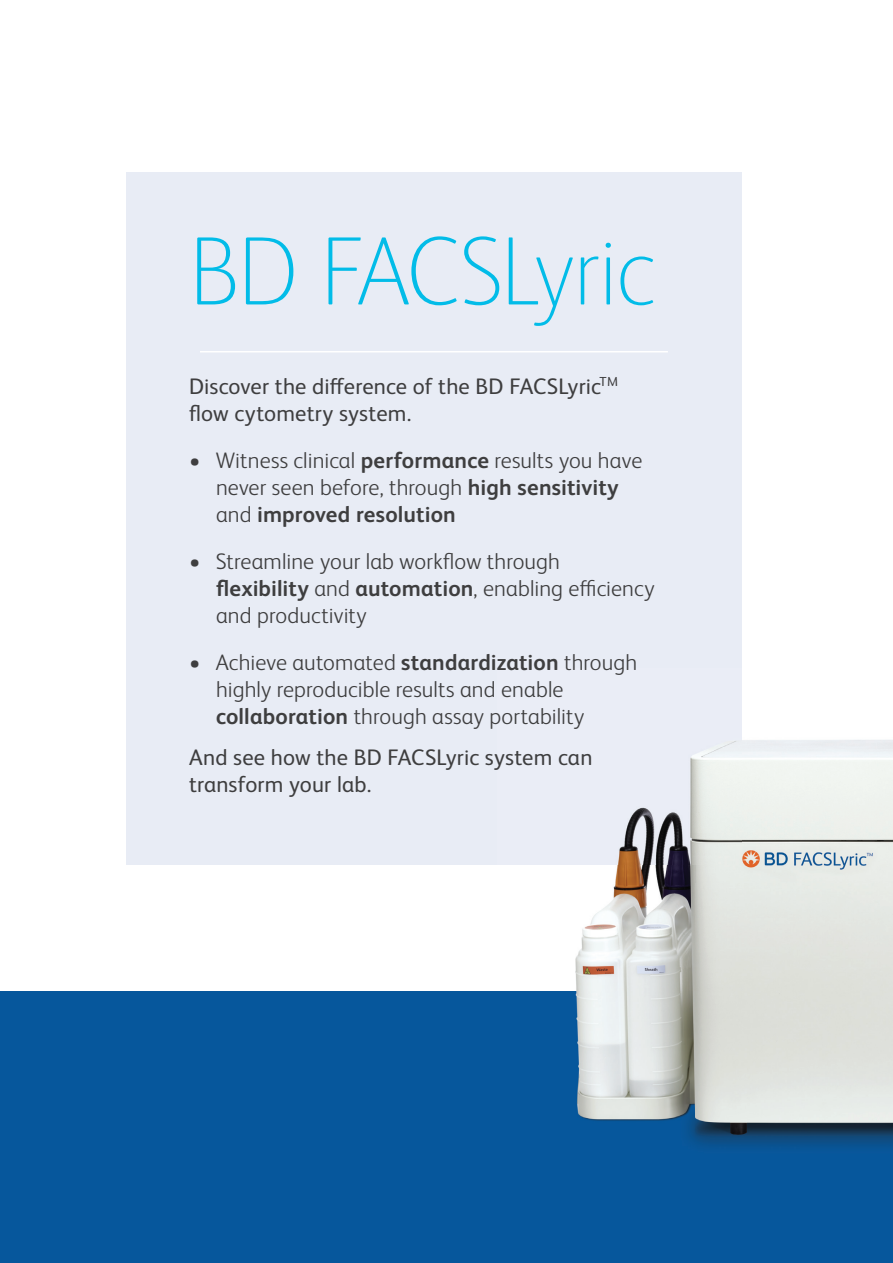
<style>
.page{position:relative;width:893px;height:1263px;background:#fff}
.page>*{position:absolute;margin:0;border:0;box-sizing:border-box;transform-origin:0 0}
.t1{font:100 97.5px "FS Albert Pro";letter-spacing:-.03em;color:#02bce8}
.t2{font:300 22.5px/27px "FS Albert Pro";letter-spacing:.005em;color:#3e3e3f}
.t3{font:22.5px/27px "FS Albert Pro";letter-spacing:.005em;color:#3e3e3f}
.s1{font-weight:700}
</style>
<div class="page">
<div style="left:126px;top:172px;width:615px;height:692px;background:#e8ecf5"></div>
<div style="left:0;top:991px;width:893px;height:272px;background:#06579c"></div>
<img style="left:696px;top:669px;width:197px;height:477px">
<img style="left:498px;top:864px;width:198px;height:278px">
<img style="left:618px;top:669px;width:123px;height:195px">
<hr style="left:200px;top:351px;width:468px;height:1px;background:#fff">
<h1 class="t1" style="left:189px;top:207px;width:468px">BD FACSLyric</h1>
<p class="t3" style="left:189px;top:371px;width:430px">Discover the difference of the BD FACSLyric<sup>TM </sup>flow cytometry system.</p>
<p class="t2" style="left:216px;top:445px;width:428px;text-indent:-27px">• Witness clinical <span class="s1">performance</span> results you have never seen before, through <span class="s1">high sensitivity </span>and <span class="s1">improved resolution</span></p>
<p class="t2" style="left:216px;top:546px;width:440px;text-indent:-27px">• Streamline your lab workflow through <span class="s1">flexibility</span> and <span class="s1">automation</span>, enabling efficiency and productivity</p>
<p class="t2" style="left:216px;top:648px;width:423px;text-indent:-27px">• Achieve automated <span class="s1">standardization</span> through highly reproducible results and enable <span class="s1">collaboration</span> through assay portability</p>
<p class="t3" style="left:189px;top:742px;width:405px">And see how the BD FACSLyric system can transform your lab.</p>
</div>
